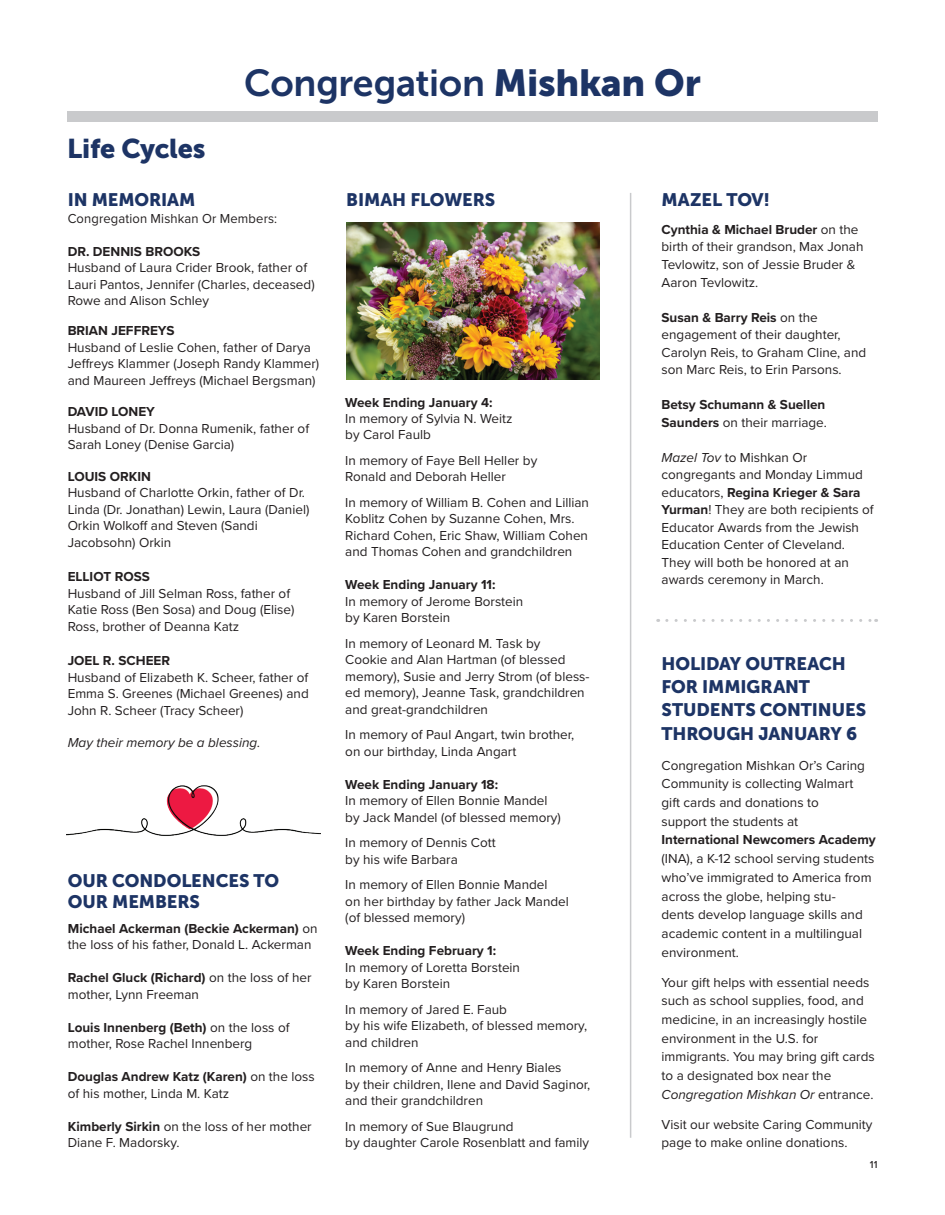
<style>
.page{position:relative;width:945px;height:1215px;background:#fff}
.page>*{position:absolute;margin:0;border:0;box-sizing:border-box;transform-origin:0 0}
.t1{font:37.5px "Museo Sans 700";letter-spacing:-.01em;color:#1d3465}
.t2{font:27px "Museo Sans 900";letter-spacing:-.01em;color:#1d3465}
.t3{font:18px/23.2px "Museo Sans 900";letter-spacing:-.005em;color:#1d3465}
.t4{font:13.5px/16.5px "Proxima Nova";color:#231f20}
.t5{font:700 13.5px/17.5px "Proxima Nova";color:#231f20}
.t6{font:13.5px "Proxima Nova";color:#231f20;scale:.96 1}
.t7{font:italic 13.5px "Proxima Nova";color:#231f20}
.t8{font:500 10.5px "Proxima Nova";color:#231f20}
.s1{font-family:"Museo Sans 900"}
.s2{font-weight:700}
.s3{font-weight:400}
.s4{font-style:italic}
</style>
<div class="page">
<div style="left:67px;top:111px;width:811px;height:11px;background:#c9cacc"></div>
<img style="left:346px;top:222px;width:254px;height:158px">
<img style="left:66px;top:785px;width:254px;height:51px">
<hr style="left:630px;top:193px;width:1px;height:945px;background:#c9cacc">
<svg style="left:667px;top:619px;width:210px;height:3px"></svg>
<h2 class="t2" style="left:67px;top:133px;width:140px">Life Cycles</h2>
<h1 class="t1" style="left:244px;top:62px;width:458px">Congregation <span class="s1">Mishkan Or</span></h1>
<h3 class="t3" style="left:68px;top:188px;width:129px">IN MEMORIAM</h3>
<p class="t6" style="left:68px;top:208px;width:220px">Congregation Mishkan Or Members:</p>
<p class="t5" style="left:68px;top:242px;width:134px">DR. DENNIS BROOKS</p>
<p class="t4" style="left:68px;top:259px;width:249px">Husband of Laura Crider Brook, father of<br>Lauri Pantos, Jennifer (Charles, deceased)<br>Rowe and Alison Schley</p>
<p class="t5" style="left:68px;top:322px;width:108px">BRIAN JEFFREYS</p>
<p class="t4" style="left:68px;top:339px;width:253px">Husband of Leslie Cohen, father of Darya<br>Jeffreys Klammer (Joseph Randy Klammer) and Maureen Jeffreys (Michael Bergsman)</p>
<p class="t5" style="left:68px;top:403px;width:89px">DAVID LONEY</p>
<p class="t4" style="left:68px;top:420px;width:243px">Husband of Dr. Donna Rumenik, father of<br>Sarah Loney (Denise Garcia)</p>
<p class="t5" style="left:68px;top:467px;width:85px">LOUIS ORKIN</p>
<p class="t4" style="left:68px;top:484px;width:243px">Husband of Charlotte Orkin, father of Dr.<br>Linda (Dr. Jonathan) Lewin, Laura (Daniel)<br>Orkin Wolkoff and Steven (Sandi Jacobsohn) Orkin</p>
<p class="t5" style="left:68px;top:568px;width:84px">ELLIOT ROSS</p>
<p class="t4" style="left:68px;top:585px;width:228px">Husband of Jill Selman Ross, father of<br>Katie Ross (Ben Sosa) and Doug (Elise)<br>Ross, brother of Deanna Katz</p>
<p class="t5" style="left:68px;top:652px;width:104px">JOEL R. SCHEER</p>
<p class="t4" style="left:68px;top:669px;width:243px;text-align:justify">Husband of Elizabeth K. Scheer, father of Emma S. Greenes (Michael Greenes) and John R. Scheer (Tracy Scheer)</p>
<p class="t7" style="left:68px;top:733px;width:194px">May their memory be a blessing.</p>
<h3 class="t3" style="left:68px;top:870px;width:213px;line-height:21px">OUR CONDOLENCES TO<br>OUR MEMBERS</h3>
<p class="t4" style="left:68px;top:920px;width:251px"><span class="s2">Michael Ackerman (Beckie Ackerman)</span> on the loss of his father, Donald L. Ackerman</p>
<p class="t4" style="left:68px;top:969px;width:245px"><span class="s2">Rachel Gluck (Richard)</span> on the loss of her mother, Lynn Freeman</p>
<p class="t4" style="left:68px;top:1019px;width:223px"><span class="s2">Louis Innenberg (Beth)</span> on the loss of mother, Rose Rachel Innenberg</p>
<p class="t4" style="left:68px;top:1068px;width:248px"><span class="s2">Douglas Andrew Katz (Karen)</span> on the loss of his mother, Linda M. Katz</p>
<p class="t4" style="left:68px;top:1118px;width:245px"><span class="s2">Kimberly Sirkin</span> on the loss of her mother<br>Diane F. Madorsky.</p>
<h3 class="t3" style="left:346px;top:188px;width:150px">BIMAH FLOWERS</h3>
<p class="t5" style="left:345px;top:393px;width:149px">Week Ending January 4:</p>
<p class="t4" style="left:345px;top:410px;width:169px">In memory of Sylvia N. Weitz by Carol Faulb</p>
<p class="t4" style="left:345px;top:452px;width:193px">In memory of Faye Bell Heller by<br>Ronald and Deborah Heller</p>
<p class="t4" style="left:345px;top:494px;width:245px">In memory of William B. Cohen and Lillian Koblitz Cohen by Suzanne Cohen, Mrs.<br>Richard Cohen, Eric Shaw, William Cohen and Thomas Cohen and grandchildren</p>
<p class="t5" style="left:345px;top:576px;width:152px">Week Ending January 11:</p>
<p class="t4" style="left:345px;top:593px;width:180px">In memory of Jerome Borstein by Karen Borstein</p>
<p class="t4" style="left:345px;top:635px;width:246px">In memory of Leonard M. Task by<br>Cookie and Alan Hartman (of blessed memory), Susie and Jerry Strom (of bless&shy;ed memory), Jeanne Task, grandchildren and great-grandchildren</p>
<p class="t4" style="left:345px;top:726px;width:231px">In memory of Paul Angart, twin brother, on our birthday, Linda Angart</p>
<p class="t5" style="left:345px;top:775px;width:154px">Week Ending January 18:</p>
<p class="t4" style="left:345px;top:792px;width:217px">In memory of Ellen Bonnie Mandel by Jack Mandel (of blessed memory)</p>
<p class="t4" style="left:345px;top:834px;width:152px">In memory of Dennis Cott by his wife Barbara</p>
<p class="t4" style="left:345px;top:876px;width:225px">In memory of Ellen Bonnie Mandel<br>on her birthday by father Jack Mandel (of blessed memory)</p>
<p class="t5" style="left:345px;top:942px;width:152px">Week Ending February 1:</p>
<p class="t4" style="left:345px;top:959px;width:176px">In memory of Loretta Borstein by Karen Borstein</p>
<p class="t4" style="left:345px;top:1001px;width:243px">In memory of Jared E. Faub<br>by his wife Elizabeth, of blessed memory, and children</p>
<p class="t4" style="left:345px;top:1059px;width:246px">In memory of Anne and Henry Biales<br>by their children, Ilene and David Saginor, and their grandchildren</p>
<p class="t4" style="left:345px;top:1118px;width:245px">In memory of Sue Blaugrund<br>by daughter Carole Rosenblatt and family</p>
<h3 class="t3" style="left:662px;top:188px;width:110px">MAZEL TOV!</h3>
<p class="t4" style="left:662px;top:220px;width:203px;line-height:17.5px"><span class="s2">Cynthia &amp; Michael Bruder</span> on the birth of their grandson, Max Jonah<br>Tevlowitz, son of Jessie Bruder &amp;<br>Aaron Tevlowitz.</p>
<p class="t4" style="left:662px;top:308px;width:206px;line-height:17.5px"><span class="s2">Susan &amp; Barry Reis</span> on the engagement of their daughter,<br>Carolyn Reis, to Graham Cline, and son Marc Reis, to Erin Parsons.</p>
<p class="t5" style="left:662px;top:396px;width:167px">Betsy Schumann &amp; Suellen<br>Saunders <span class="s3">on their marriage.</span></p>
<p class="t4" style="left:662px;top:448px;width:214px;line-height:17.5px"><span class="s4">Mazel Tov</span> to Mishkan Or congregants and Monday Limmud educators, <span class="s2">Regina Krieger &amp; Sara<br>Yurman</span>! They are both recipients of<br>Educator Awards from the Jewish<br>Education Center of Cleveland.<br>They will both be honored at an awards ceremony in March.</p>
<h3 class="t3" style="left:662px;top:652px;width:206px">HOLIDAY OUTREACH<br>FOR IMMIGRANT<br>STUDENTS CONTINUES<br>THROUGH JANUARY 6</h3>
<p class="t4" style="left:662px;top:755px;width:205px;line-height:18.8px">Congregation Mishkan Or’s Caring<br>Community is collecting Walmart gift cards and donations to support the students at</p>
<p class="t5" style="left:662px;top:831px;width:216px">International Newcomers Academy</p>
<p class="t4" style="left:662px;top:849px;width:214px;line-height:18.8px">(INA), a K-12 school serving students who’ve immigrated to America from across the globe, helping stu-<br>dents develop language skills and academic content in a multilingual environment.</p>
<p class="t4" style="left:662px;top:972px;width:215px;line-height:18.8px">Your gift helps with essential needs such as school supplies, food, and medicine, in an increasingly hostile environment in the U.S. for immigrants. You may bring gift cards to a designated box near the <span class="s4">Congregation Mishkan Or</span> entrance.</p>
<p class="t4" style="left:662px;top:1114px;width:212px;line-height:18.8px">Visit our website Caring Community page to make online donations.</p>
<p class="t8" style="left:870px;top:1156px;width:9px">11</p>
</div>
